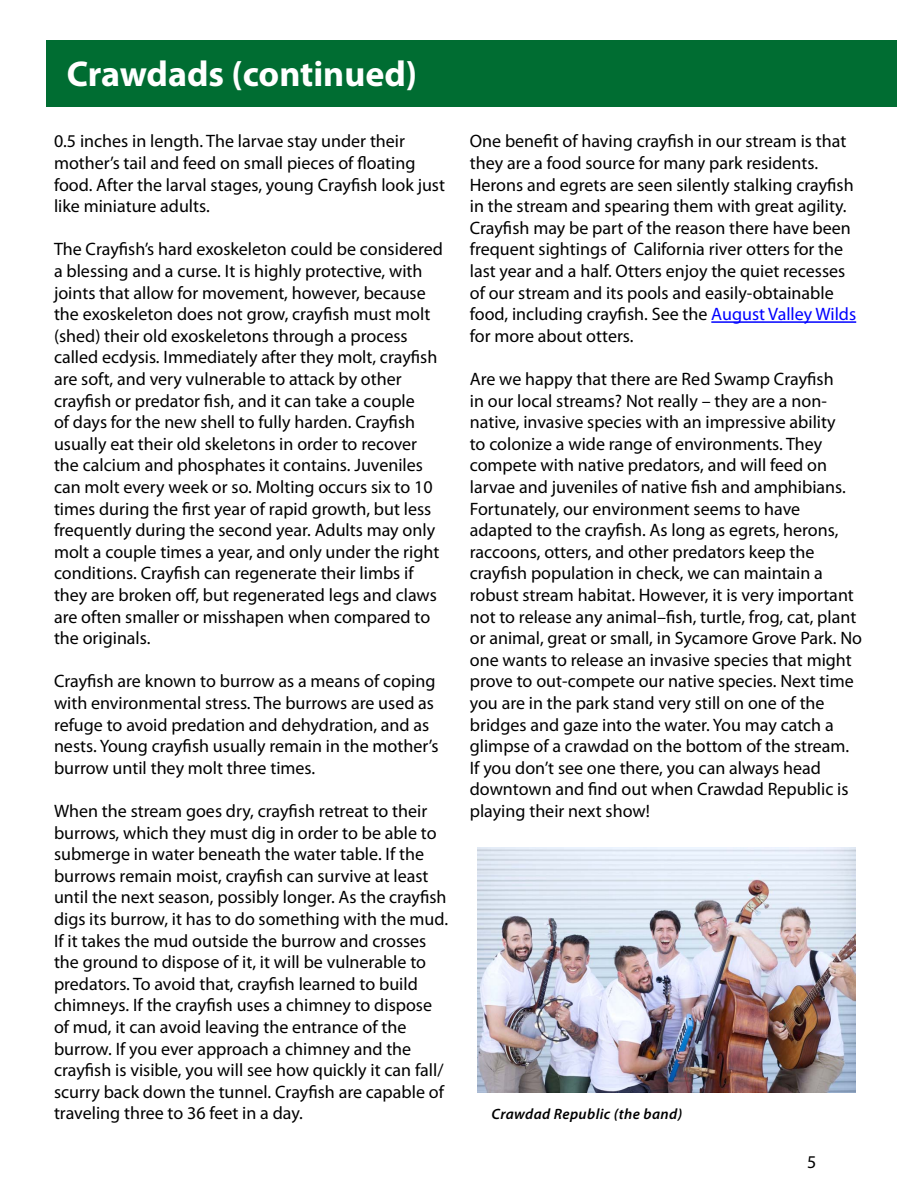
<style>
.page{position:relative;width:918px;height:1188px;background:#fff}
.page>*{position:absolute;margin:0;border:0;box-sizing:border-box;transform-origin:0 0}
.t1{font:700 36px "Myriad Pro";color:#fff}
.t2{font:18px/21.6px "Myriad Pro";color:#000}
.t3{font:italic 600 15px "Myriad Pro";letter-spacing:.025em;color:#000}
.s1{color:#00f}
</style>
<div class="page">
<div style="left:46px;top:40px;width:851px;height:67px;background:#006d32"></div>
<hr style="left:711px;top:321px;width:145px;height:2px;background:#00f">
<img style="left:478px;top:847px;width:378px;height:245px">
<h1 class="t1" style="left:67px;top:50px;width:352px">Crawdads (continued)</h1>
<p class="t2" style="left:54px;top:130px;width:393px">0.5 inches in length. The larvae stay under their mother’s tail and feed on small pieces of floating food. After the larval stages, young Crayfish look just like miniature adults.</p>
<p class="t2" style="left:54px;top:238px;width:391px">The Crayfish’s hard exoskeleton could be considered a blessing and a curse. It is highly protective, with joints that allow for movement, however, because the exoskeleton does not grow, crayfish must molt (shed) their old exoskeletons through a process called ecdysis. Immediately after they molt, crayfish are soft, and very vulnerable to attack by other crayfish or predator fish, and it can take a couple<br>of days for the new shell to fully harden. Crayfish usually eat their old skeletons in order to recover the calcium and phosphates it contains. Juveniles can molt every week or so. Molting occurs six to 10 times during the first year of rapid growth, but less frequently during the second year. Adults may only molt a couple times a year, and only under the right conditions. Crayfish can regenerate their limbs if they are broken off, but regenerated legs and claws are often smaller or misshapen when compared to the originals.</p>
<p class="t2" style="left:54px;top:670px;width:386px">Crayfish are known to burrow as a means of coping with environmental stress. The burrows are used as refuge to avoid predation and dehydration, and as nests. Young crayfish usually remain in the mother’s burrow until they molt three times.</p>
<p class="t2" style="left:54px;top:800px;width:396px">When the stream goes dry, crayfish retreat to their burrows, which they must dig in order to be able to submerge in water beneath the water table. If the burrows remain moist, crayfish can survive at least until the next season, possibly longer. As the crayfish digs its burrow, it has to do something with the mud.<br>If it takes the mud outside the burrow and crosses the ground to dispose of it, it will be vulnerable to predators. To avoid that, crayfish learned to build chimneys. If the crayfish uses a chimney to dispose of mud, it can avoid leaving the entrance of the burrow. If you ever approach a chimney and the crayfish is visible, you will see how quickly it can fall/ scurry back down the tunnel. Crayfish are capable of traveling three to 36 feet in a day.</p>
<p class="t2" style="left:470px;top:130px;width:388px">One benefit of having crayfish in our stream is that they are a food source for many park residents.<br>Herons and egrets are seen silently stalking crayfish in the stream and spearing them with great agility.<br>Crayfish may be part of the reason there have been frequent sightings of California river otters for the last year and a half. Otters enjoy the quiet recesses of our stream and its pools and easily-obtainable food, including crayfish. See the <span class="s1">August Valley Wilds </span>for more about otters.</p>
<p class="t2" style="left:470px;top:368px;width:394px">Are we happy that there are Red Swamp Crayfish<br>in our local streams? Not really – they are a non&shy;native, invasive species with an impressive ability<br>to colonize a wide range of environments. They compete with native predators, and will feed on larvae and juveniles of native fish and amphibians.<br>Fortunately, our environment seems to have adapted to the crayfish. As long as egrets, herons, raccoons, otters, and other predators keep the crayfish population in check, we can maintain a robust stream habitat. However, it is very important not to release any animal–fish, turtle, frog, cat, plant or animal, great or small, in Sycamore Grove Park. No one wants to release an invasive species that might prove to out-compete our native species. Next time you are in the park stand very still on one of the bridges and gaze into the water. You may catch a glimpse of a crawdad on the bottom of the stream.<br>If you don’t see one there, you can always head downtown and find out when Crawdad Republic is playing their next show!</p>
<p class="t3" style="left:491px;top:1105px;width:192px">Crawdad Republic (the band)</p>
<p class="t2" style="left:807px;top:1151px;width:11px">5</p>
</div>
